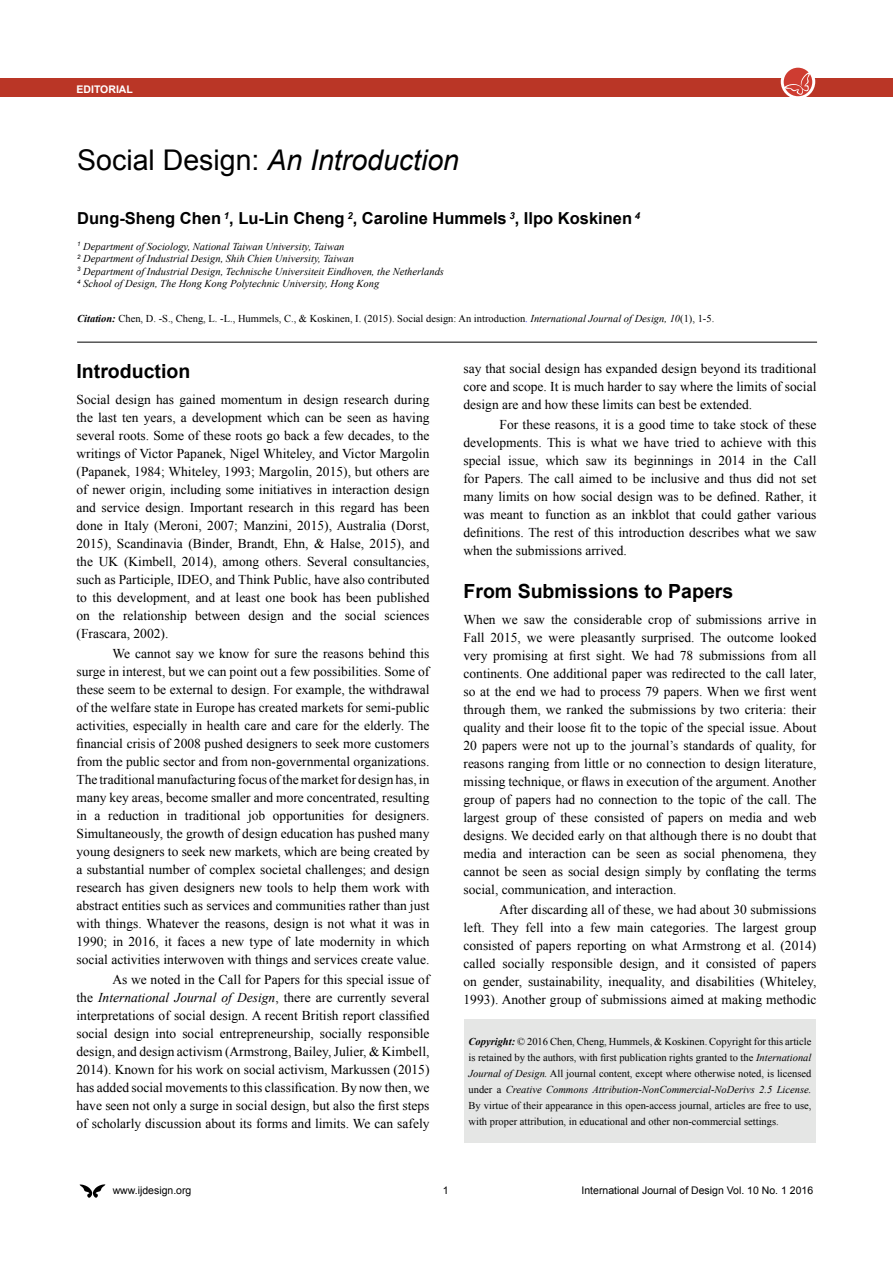
<style>
.page{position:relative;width:893px;height:1263px;background:#fff}
.page>*{position:absolute;margin:0;border:0;box-sizing:border-box;transform-origin:0 0}
.t1{font:italic 28.5px "Arial";color:#000}
.t2{font:700 19.5px "Arial";color:#000}
.t3{font:700 16.5px "Arial";color:#000}
.t4{font:13.5px/18px "Times New Roman";color:#000;text-align:justify}
.t5{font:10.5px/15.9px "Times New Roman";color:#000;text-align:justify}
.t6{font:italic 10.5px/12.6px "Times New Roman";color:#000}
.t7{font:10.5px "Arial";color:#000}
.t8{font:700 10.5px "Arial";color:#fff}
.s1{font-style:normal}
.s2{font-weight:700;font-style:italic}
.s3{color:#00f}
.s4{font-style:italic}
</style>
<div class="page">
<svg style="left:80px;top:1184px;width:25px;height:14px"></svg>
<div style="left:0;top:78px;width:893px;height:19px;background:#ba3626"></div>
<svg style="left:781px;top:64px;width:34px;height:35px"></svg>
<div style="left:784px;top:68px;width:28px;height:28px;background:#ce3c31;border-radius:50%"></div>
<svg style="left:784px;top:72px;width:26px;height:23px"></svg>
<div style="left:464px;top:1019px;width:352px;height:124px;background:#e5e6e5"></div>
<hr style="left:77px;top:342px;width:740px;height:1px;background:#000">
<p class="t8" style="left:77px;top:82px;width:58px">EDITORIAL</p>
<h1 class="t1" style="left:77px;top:142px;width:383px"><span class="s1">Social Design:</span> An Introduction</h1>
<p class="t3" style="left:77px;top:207px;width:564px">Dung-Sheng Chen <sup>1</sup>, Lu-Lin Cheng <sup>2</sup>, Caroline Hummels <sup>3</sup>, Ilpo Koskinen <sup>4</sup></p>
<p class="t6" style="left:77px;top:239px;width:368px"><sup>1</sup> Department of Sociology, National Taiwan University, Taiwan<br><sup>2</sup> Department of Industrial Design, Shih Chien University, Taiwan<br><sup>3</sup> Department of Industrial Design, Technische Universiteit Eindhoven, the Netherlands <sup>4</sup> School of Design, The Hong Kong Polytechnic University, Hong Kong</p>
<p class="t5" style="left:77px;top:311px;width:638px"><span class="s2">Citation:</span> Chen, D. -S., Cheng, L. -L., Hummels, C., &amp; Koskinen, I. (2015). Social design: An introduction<span class="s3">.</span> <span class="s4">International Journal of Design, 10</span>(1), 1-5.</p>
<h2 class="t2" style="left:77px;top:358px;width:115px">Introduction</h2>
<p class="t4" style="left:77px;top:391px;width:354px">Social design has gained momentum in design research during the last ten years, a development which can be seen as having several roots. Some of these roots go back a few decades, to the writings of Victor Papanek, Nigel Whiteley, and Victor Margolin (Papanek, 1984; Whiteley, 1993; Margolin, 2015), but others are of newer origin, including some initiatives in interaction design and service design. Important research in this regard has been done in Italy (Meroni, 2007; Manzini, 2015), Australia (Dorst, 2015), Scandinavia (Binder, Brandt, Ehn, &amp; Halse, 2015), and the UK (Kimbell, 2014), among others. Several consultancies, such as Participle, IDEO, and Think Public, have also contributed to this development, and at least one book has been published on the relationship between design and the social sciences (Frascara, 2002).</p>
<p class="t4" style="left:77px;top:645px;width:354px;text-indent:36px">We cannot say we know for sure the reasons behind this surge in interest, but we can point out a few possibilities. Some of these seem to be external to design. For example, the withdrawal of the welfare state in Europe has created markets for semi-public activities, especially in health care and care for the elderly. The financial crisis of 2008 pushed designers to seek more customers from the public sector and from non-governmental organizations.<br>The traditional manufacturing focus of the market for design has, in many key areas, become smaller and more concentrated, resulting in a reduction in traditional job opportunities for designers.<br>Simultaneously, the growth of design education has pushed many young designers to seek new markets, which are being created by a substantial number of complex societal challenges; and design research has given designers new tools to help them work with abstract entities such as services and communities rather than just with things. Whatever the reasons, design is not what it was in 1990; in 2016, it faces a new type of late modernity in which social activities interwoven with things and services create value.</p>
<p class="t4" style="left:77px;top:971px;width:354px;text-indent:36px">As we noted in the Call for Papers for this special issue of the <span class="s4">International Journal of Design</span>, there are currently several interpretations of social design. A recent British report classified social design into social entrepreneurship, socially responsible design, and design activism (Armstrong, Bailey, Julier, &amp; Kimbell, 2014). Known for his work on social activism, Markussen (2015) has added social movements to this classification. By now then, we have seen not only a surge in social design, but also the first steps of scholarly discussion about its forms and limits. We can safely</p>
<p class="t4" style="left:463px;top:359px;width:354px">say that social design has expanded design beyond its traditional core and scope. It is much harder to say where the limits of social design are and how these limits can best be extended.</p>
<p class="t4" style="left:463px;top:415px;width:354px;text-indent:36px">For these reasons, it is a good time to take stock of these developments. This is what we have tried to achieve with this special issue, which saw its beginnings in 2014 in the Call for Papers. The call aimed to be inclusive and thus did not set many limits on how social design was to be defined. Rather, it was meant to function as an inkblot that could gather various definitions. The rest of this introduction describes what we saw when the submissions arrived.</p>
<h2 class="t2" style="left:463px;top:578px;width:271px">From Submissions to Papers</h2>
<p class="t4" style="left:463px;top:610px;width:354px">When we saw the considerable crop of submissions arrive in Fall 2015, we were pleasantly surprised. The outcome looked very promising at first sight. We had 78 submissions from all continents. One additional paper was redirected to the call later, so at the end we had to process 79 papers. When we first went through them, we ranked the submissions by two criteria: their quality and their loose fit to the topic of the special issue. About 20 papers were not up to the journal’s standards of quality, for reasons ranging from little or no connection to design literature, missing technique, or flaws in execution of the argument. Another group of papers had no connection to the topic of the call. The largest group of these consisted of papers on media and web designs. We decided early on that although there is no doubt that media and interaction can be seen as social phenomena, they cannot be seen as social design simply by conflating the terms social, communication, and interaction.</p>
<p class="t4" style="left:463px;top:900px;width:354px;text-indent:36px">After discarding all of these, we had about 30 submissions left. They fell into a few main categories. The largest group consisted of papers reporting on what Armstrong et al. (2014) called socially responsible design, and it consisted of papers on gender, sustainability, inequality, and disabilities (Whiteley, 1993). Another group of submissions aimed at making methodic</p>
<p class="t5" style="left:468px;top:1033px;width:344px"><span class="s2">Copyright:</span> © 2016 Chen, Cheng, Hummels, &amp; Koskinen. Copyright for this article is retained by the authors, with first publication rights granted to the <span class="s4">International Journal of Design.</span> All journal content, except where otherwise noted, is licensed under a <span class="s4">Creative Commons Attribution-NonCommercial-NoDerivs 2.5 License.<br></span>By virtue of their appearance in this open-access journal, articles are free to use, with proper attribution, in educational and other non-commercial settings.</p>
<p class="t7" style="left:113px;top:1184px;width:80px">www.ijdesign.org</p>
<p class="t7" style="left:443px;top:1184px;width:7px">1</p>
<p class="t7" style="left:581px;top:1184px;width:233px">International Journal of Design Vol. 10 No. 1 2016</p>
</div>
